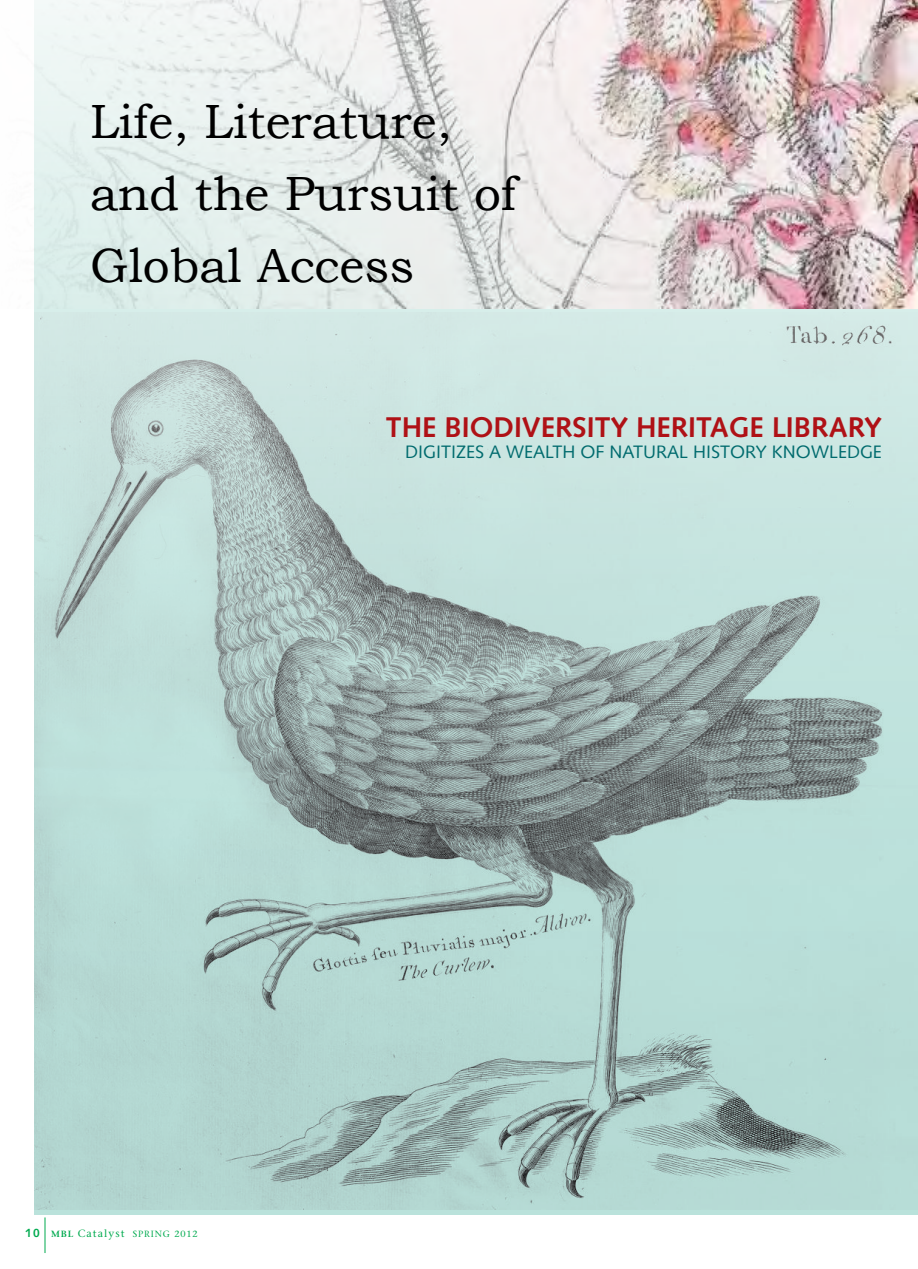
<style>
.page{position:relative;width:918px;height:1269px;background:#fff}
.page>*{position:absolute;margin:0;border:0;box-sizing:border-box;transform-origin:0 0}
.t1{font:48px/72px "Bookman Old Style";color:#000}
.t2{font:700 28.5px "Syntax";color:#af1116}
.t3{font:18px "Syntax";color:#006b6e}
.t4{font:9px "Stone Serif";letter-spacing:.1em;color:#00aa4f}
.s1{font-family:"Syntax";font-weight:700;font-size:12px}
.s2{font-weight:600}
.s3{font-size:10.5px}
</style>
<div class="page">
<img style="left:34px;top:312px;width:884px;height:897px">
<img style="left:34px;top:0;width:883px;height:309px">
<hr style="left:45px;top:1217px;width:1px;height:36px;background:#00aa4f">
<p class="t1" style="left:90px;top:86px;width:428px">Life, Literature, and the Pursuit of<br>Global Access</p>
<p class="t2" style="left:386px;top:411px;width:498px">TH E BIODIVERSITY HERITAG E LIBRARY</p>
<p class="t3" style="left:405px;top:441px;width:10px">DIGITIZES</p>
<p class="t3" style="left:489px;top:441px;width:30px">A WEALTH</p>
<p class="t3" style="left:581px;top:441px;width:41px">OF NATURAL</p>
<p class="t3" style="left:693px;top:441px;width:12px">HISTORY</p>
<p class="t3" style="left:772px;top:441px;width:13px">KNOWLEDGE</p>
<p class="t4" style="left:25px;top:1228px;width:174px"><span class="s1">10</span> <span class="s2">MBL</span> <span class="s3">Catalyst</span> SPRING 2012</p>
</div>
